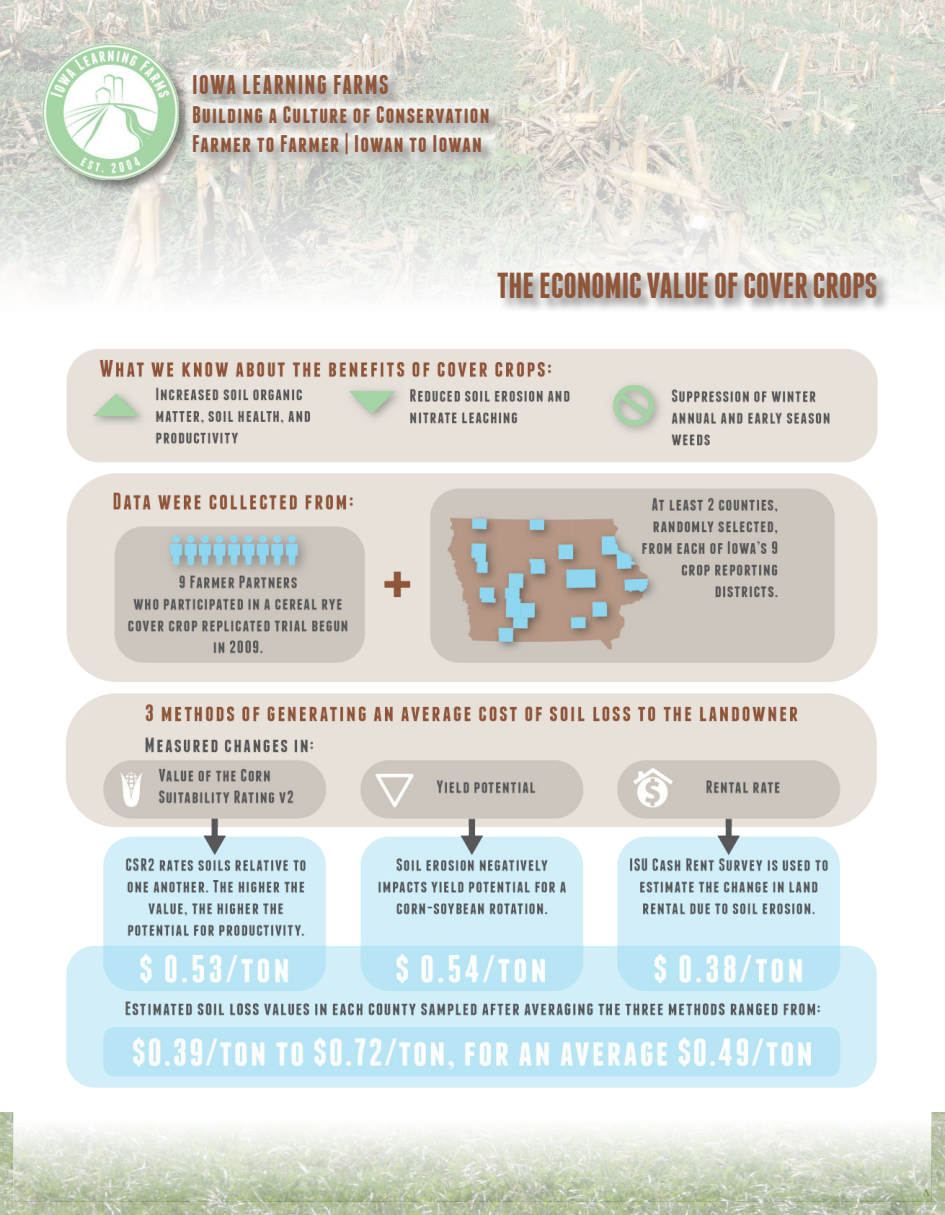
<style>
.page{position:relative;width:945px;height:1215px;background:#fff}
.page>*{position:absolute;margin:0;border:0;box-sizing:border-box;transform-origin:0 0}
.t1{font:700 36px "Franchise";color:#8f563a}
.t2{font:700 27px "Franchise";letter-spacing:.05em;color:#8f563a}
.t3{font:700 24px/28.8px "Franchise";letter-spacing:.05em;color:#8f563a}
.t4{font:15px "Georgia";color:#3e3e3f}
</style>
<div class="page">
<img style="left:0;top:0;width:945px;height:153px">
<svg style="left:0;top:153px;width:945px;height:140px"></svg>
<img style="left:0;top:1113px;width:945px;height:102px">
<div style="left:42px;top:43px;width:151px;height:151px;background:#231f20;opacity:.5"></div>
<img style="left:43px;top:44px;width:136px;height:136px">
<svg style="left:185px;top:67px;width:212px;height:33px;fill:#e9e9e3"></svg>
<svg style="left:185px;top:100px;width:7px;height:30px"></svg>
<svg style="left:185px;top:130px;width:7px;height:33px"></svg>
<div style="left:192px;top:74px;width:311px;height:94px;background:#231f20;opacity:.5"></div>
<div style="left:496px;top:272px;width:395px;height:41px;background:#231f20;opacity:.5"></div>
<svg style="left:17px;top:1113px;width:912px;height:85px"></svg>
<div style="left:14px;top:1105px;width:918px;height:96px;border:2px solid #fff"></div>
<img style="left:66px;top:349px;width:812px;height:739px">
<p class="t2" style="left:192px;top:73px;width:198px">IOWA LEARNING FARMS</p>
<p class="t3" style="left:192px;top:100px;width:299px">Building a Culture of Conservation<br>Farmer to Farmer | Iowan to Iowan</p>
<h1 class="t1" style="left:497px;top:270px;width:382px">THE ECONOMIC VALUE OF COVER CROPS</h1>
<p class="t4" style="left:930px;top:1203px;width:9px;rotate:-180deg">v</p>
</div>
